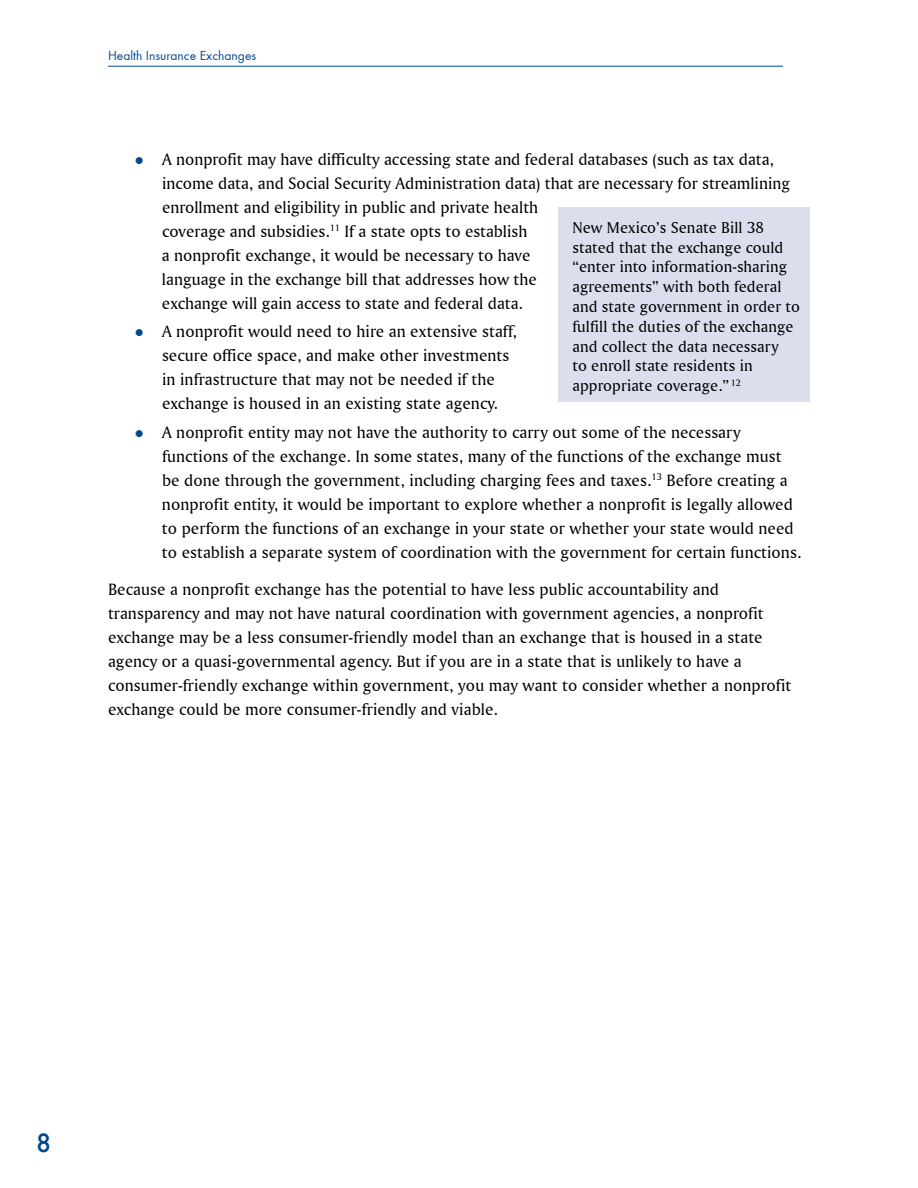
<style>
.page{position:relative;width:918px;height:1188px;background:#fff}
.page>*{position:absolute;margin:0;border:0;box-sizing:border-box;transform-origin:0 0}
.t1{font:500 24px "Albertus";color:#004990}
.t2{font:17.25px/24px "Amerigo BT Roman A";letter-spacing:.005em;color:#000}
.t3{font:16.5px/19.8px "Amerigo BT Roman A";letter-spacing:.005em;color:#000}
.t4{font:13.5px "Function";color:#004990}
</style>
<div class="page">
<hr style="left:108px;top:66px;width:675px;height:1px;background:#004990">
<div style="left:558px;top:207px;width:252px;height:195px;background:#dbdeed"></div>
<p class="t4" style="left:108px;top:48px;width:150px">Health Insurance Exchanges</p>
<p class="t2" style="left:162px;top:147px;width:630px">A nonprofit may have difficulty accessing state and federal databases (such as tax data, income data, and Social Security Administration data) that are necessary for streamlining enrollment and eligibility in public and private health<br>coverage and subsidies.<sup>11</sup> If a state opts to establish<br>a nonprofit exchange, it would be necessary to have<br>language in the exchange bill that addresses how the<br>exchange will gain access to state and federal data.</p>
<p class="t2" style="left:162px;top:319px;width:356px">A nonprofit would need to hire an extensive staff, secure office space, and make other investments in infrastructure that may not be needed if the exchange is housed in an existing state agency.</p>
<p class="t2" style="left:162px;top:420px;width:641px">A nonprofit entity may not have the authority to carry out some of the necessary functions of the exchange. In some states, many of the functions of the exchange must be done through the government, including charging fees and taxes.<sup>13</sup> Before creating a nonprofit entity, it would be important to explore whether a nonprofit is legally allowed to perform the functions of an exchange in your state or whether your state would need to establish a separate system of coordination with the government for certain functions.</p>
<p class="t2" style="left:108px;top:577px;width:685px">Because a nonprofit exchange has the potential to have less public accountability and transparency and may not have natural coordination with government agencies, a nonprofit exchange may be a less consumer-friendly model than an exchange that is housed in a state agency or a quasi-governmental agency. But if you are in a state that is unlikely to have a consumer-friendly exchange within government, you may want to consider whether a nonprofit exchange could be more consumer-friendly and viable.</p>
<p class="t3" style="left:572px;top:217px;width:229px">New Mexico’s Senate Bill 38 stated that the exchange could “enter into information-sharing agreements” with both federal and state government in order to fulfill the duties of the exchange and collect the data necessary<br>to enroll state residents in appropriate coverage.” <sup>12</sup></p>
<h1 class="t1" style="left:36px;top:1129px;width:17px">8</h1>
</div>
